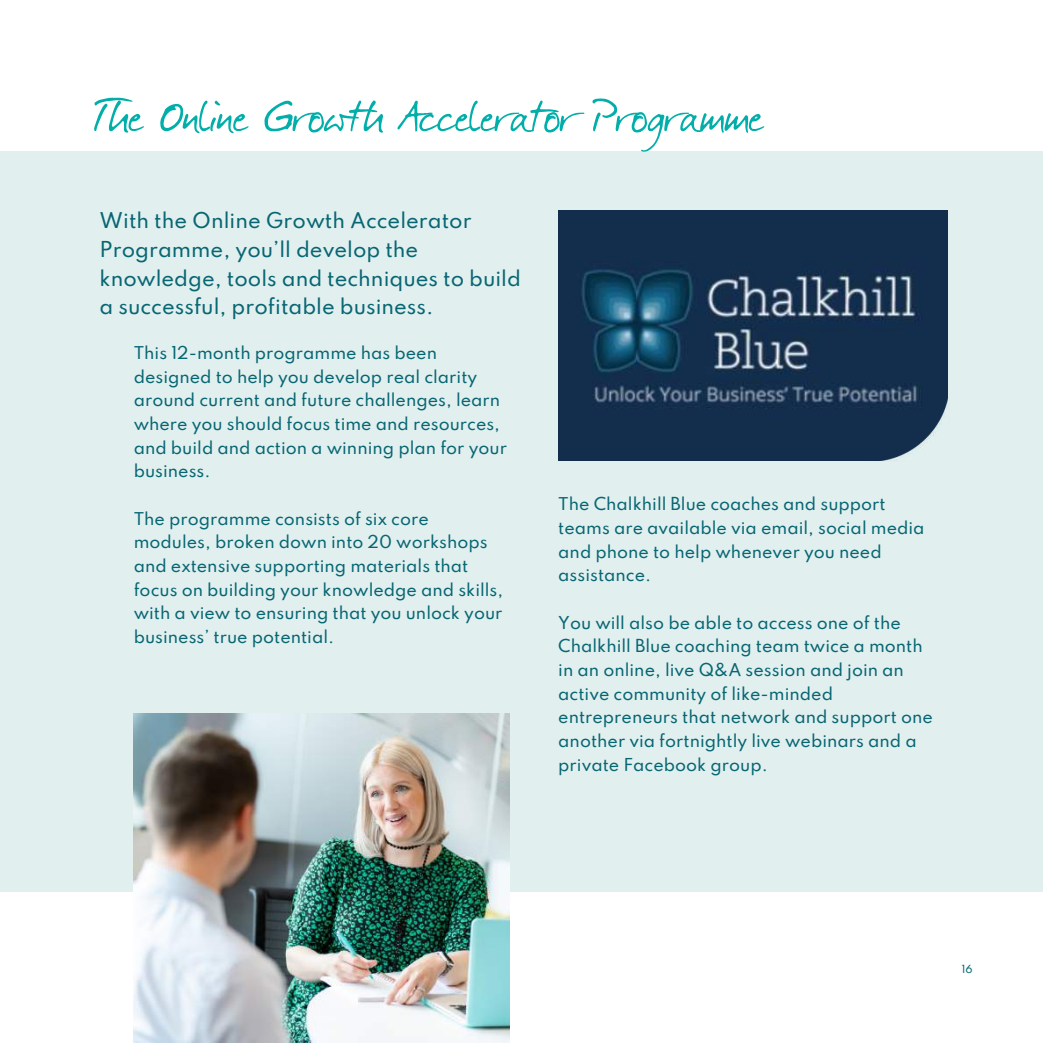
<style>
.page{position:relative;width:1043px;height:1043px;background:#fff}
.page>*{position:absolute;margin:0;border:0;box-sizing:border-box;transform-origin:0 0}
.t1{font:55.65px "Darkwoman";color:#02aeaa}
.t2{font:500 19.25px/28.9px "Spartan";color:#086673}
.t3{font:500 15.75px/23.6px "Spartan";color:#086673}
.t4{font:500 9.97px "Spartan";color:#086673}
</style>
<div class="page">
<div style="left:0;top:151px;width:1042px;height:740px;background:#e1f0ef"></div>
<img style="left:558px;top:211px;width:388px;height:249px">
<img style="left:869px;top:381px;width:79px;height:80px">
<img style="left:134px;top:713px;width:375px;height:329px">
<h1 class="t1" style="left:94px;top:89px;width:670px">The Online Growth Accelerator Programme</h1>
<p class="t2" style="left:100px;top:207px;width:423px">With the Online Growth Accelerator Programme, you’ll develop the knowledge, tools and techniques to build a successful, profitable business.</p>
<p class="t3" style="left:134px;top:342px;width:374px">This 12-month programme has been designed to help you develop real clarity around current and future challenges, learn where you should focus time and resources, and build and action a winning plan for your business.</p>
<p class="t3" style="left:134px;top:508px;width:371px">The programme consists of six core modules, broken down into 20 workshops and extensive supporting materials that focus on building your knowledge and skills, with a view to ensuring that you unlock your business’ true potential.</p>
<p class="t3" style="left:558px;top:493px;width:368px">The Chalkhill Blue coaches and support teams are available via email, social media and phone to help whenever you need assistance.</p>
<p class="t3" style="left:558px;top:612px;width:376px">You will also be able to access one of the Chalkhill Blue coaching team twice a month in an online, live Q&amp;A session and join an active community of like-minded entrepreneurs that network and support one another via fortnightly live webinars and a private Facebook group.</p>
<p class="t4" style="left:961px;top:964px;width:12px">16</p>
</div>
